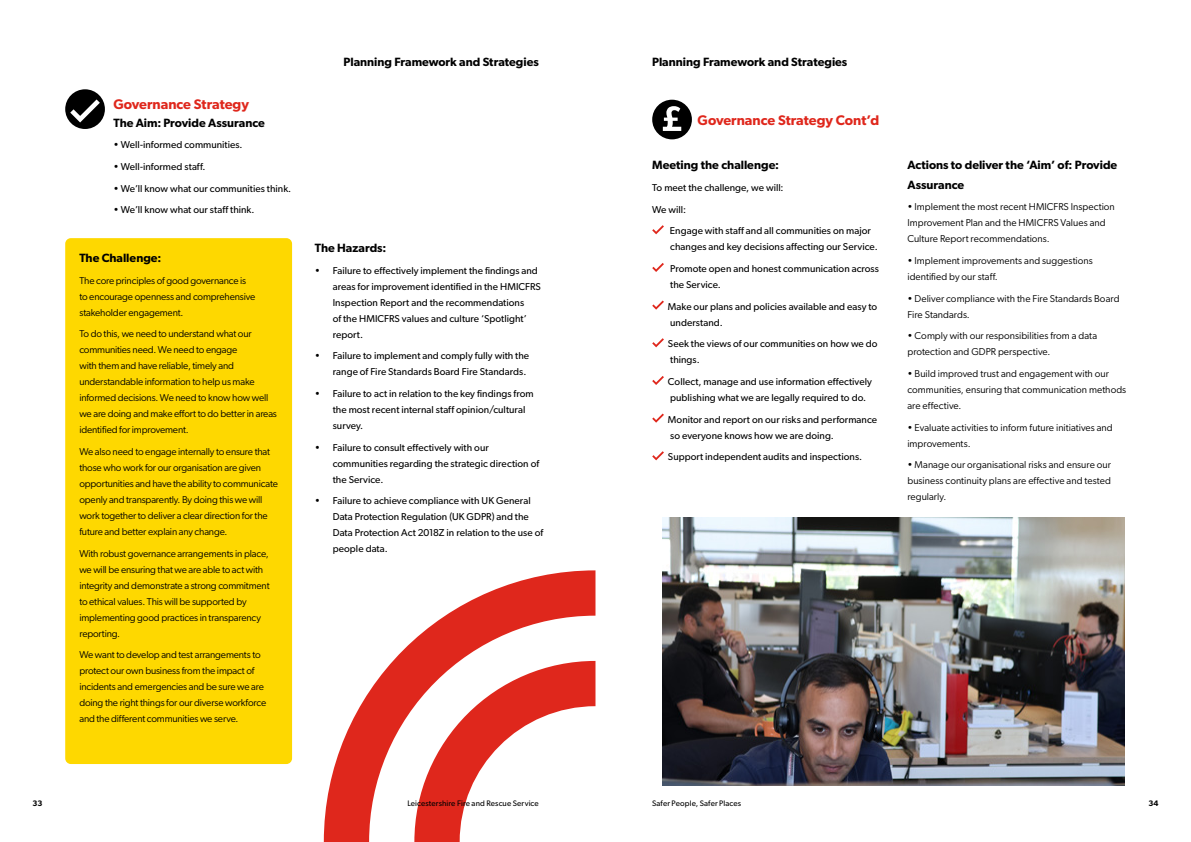
<style>
.page{position:relative;width:1191px;height:842px;background:#fff}
.page>*{position:absolute;margin:0;border:0;box-sizing:border-box;transform-origin:0 0}
.t1{font:600 14px "Gibson";color:#df271c}
.t2{font:600 12px/19.2px "Gibson";color:#000}
.t3{font:10px/16px "Gibson";letter-spacing:.005em;color:#000}
.t4{font:10px/16px "Gibson";letter-spacing:-.015em;color:#000}
.t5{font:10px/16px "Gibson";letter-spacing:.005em;color:#000}
.t6{font:8px "Gibson";letter-spacing:.015em;color:#000}
.t7{font:600 8px "Gibson";color:#000}
</style>
<div class="page">
<div style="left:65px;top:89px;width:40px;height:40px;background:#000;border-radius:50%"></div>
<svg style="left:69px;top:99px;width:31px;height:25px"></svg>
<div style="left:65px;top:238px;width:227px;height:526px;background:#fed800;border-radius:6px"></div>
<svg style="left:324px;top:570px;width:543px;height:272px"></svg>
<svg style="left:652px;top:225px;width:12px;height:9px"></svg>
<svg style="left:652px;top:263px;width:12px;height:9px"></svg>
<svg style="left:652px;top:300px;width:12px;height:10px"></svg>
<svg style="left:652px;top:338px;width:12px;height:9px"></svg>
<svg style="left:652px;top:376px;width:12px;height:9px"></svg>
<svg style="left:652px;top:414px;width:12px;height:9px"></svg>
<svg style="left:652px;top:451px;width:12px;height:9px"></svg>
<div style="left:652px;top:100px;width:40px;height:39px;background:#000;border-radius:50%"></div>
<svg style="left:663px;top:106px;width:18px;height:25px"></svg>
<img style="left:662px;top:518px;width:462px;height:267px">
<h1 class="t1" style="left:113px;top:96px;width:137px">Governance Strategy</h1>
<p class="t2" style="left:113px;top:113px;width:153px">The Aim: Provide Assurance</p>
<p class="t3" style="left:113px;top:137px;width:131px">• Well-informed communities.</p>
<p class="t3" style="left:113px;top:158px;width:94px">• Well-informed staff.</p>
<p class="t3" style="left:113px;top:180px;width:179px">• We’ll know what our communities think.</p>
<p class="t3" style="left:113px;top:202px;width:143px">• We’ll know what our staff think.</p>
<p class="t2" style="left:79px;top:248px;width:83px">The Challenge:</p>
<p class="t4" style="left:79px;top:272px;width:177px">The core principles of good governance is to encourage openness and comprehensive stakeholder engagement.</p>
<p class="t4" style="left:79px;top:326px;width:199px">To do this, we need to understand what our communities need. We need to engage<br>with them and have reliable, timely and understandable information to help us make informed decisions. We need to know how well we are doing and make effort to do better in areas identified for improvement.</p>
<p class="t4" style="left:79px;top:443px;width:200px">We also need to engage internally to ensure that those who work for our organisation are given opportunities and have the ability to communicate openly and transparently. By doing this we will work together to deliver a clear direction for the future and better explain any change.</p>
<p class="t4" style="left:79px;top:545px;width:192px">With robust governance arrangements in place, we will be ensuring that we are able to act with integrity and demonstrate a strong commitment to ethical values. This will be supported by implementing good practices in transparency reporting.</p>
<p class="t4" style="left:79px;top:647px;width:188px">We want to develop and test arrangements to protect our own business from the impact of incidents and emergencies and be sure we are doing the right things for our diverse workforce and the different communities we serve.</p>
<p class="t2" style="left:344px;top:52px;width:197px">Planning Framework and Strategies</p>
<p class="t2" style="left:315px;top:238px;width:73px">The Hazards:</p>
<p class="t3" style="left:333px;top:262px;width:209px;text-indent:-18px">• Failure to effectively implement the findings and areas for improvement identified in the HMICFRS Inspection Report and the recommendations<br>of the HMICFRS values and culture ‘Spotlight’ report.</p>
<p class="t3" style="left:315px;top:348px;width:216px;text-align:right">• Failure to implement and comply fully with the range of Fire Standards Board Fire Standards.</p>
<p class="t3" style="left:333px;top:385px;width:202px;text-indent:-18px">• Failure to act in relation to the key findings from the most recent internal staff opinion/cultural survey.</p>
<p class="t3" style="left:333px;top:439px;width:208px;text-indent:-18px">• Failure to consult effectively with our communities regarding the strategic direction of the Service.</p>
<p class="t3" style="left:333px;top:493px;width:212px;text-indent:-18px">• Failure to achieve compliance with UK General Data Protection Regulation (UK GDPR) and the Data Protection Act 2018Z in relation to the use of people data.</p>
<p class="t2" style="left:652px;top:52px;width:197px">Planning Framework and Strategies</p>
<h1 class="t1" style="left:697px;top:111px;width:183px">Governance Strategy Cont’d</h1>
<p class="t2" style="left:652px;top:155px;width:128px">Meeting the challenge:</p>
<p class="t3" style="left:652px;top:177px;width:133px;line-height:21.7px">To meet the challenge, we will:<br>We will:</p>
<p class="t3" style="left:670px;top:223px;width:209px">Engage with staff and all communities on major changes and key decisions affecting our Service.</p>
<p class="t3" style="left:670px;top:260px;width:210px">Promote open and honest communication across the Service.</p>
<p class="t3" style="left:668px;top:298px;width:211px">Make our plans and policies available and easy to understand.</p>
<p class="t3" style="left:668px;top:336px;width:211px">Seek the views of our communities on how we do things.</p>
<p class="t3" style="left:668px;top:373px;width:205px">Collect, manage and use information effectively publishing what we are legally required to do.</p>
<p class="t3" style="left:668px;top:411px;width:211px">Monitor and report on our risks and performance so everyone knows how we are doing.</p>
<p class="t3" style="left:668px;top:449px;width:196px">Support independent audits and inspections.</p>
<p class="t2" style="left:907px;top:155px;width:211px">Actions to deliver the ‘Aim’ of: Provide<br>Assurance</p>
<p class="t5" style="left:907px;top:199px;width:209px">• Implement the most recent HMICFRS Inspection<br>Improvement Plan and the HMICFRS Values and<br>Culture Report recommendations.</p>
<p class="t5" style="left:907px;top:252px;width:187px">• Implement improvements and suggestions identified by our staff.</p>
<p class="t5" style="left:907px;top:290px;width:214px">• Deliver compliance with the Fire Standards Board<br>Fire Standards.</p>
<p class="t5" style="left:907px;top:328px;width:191px">• Comply with our responsibilities from a data protection and GDPR perspective.</p>
<p class="t5" style="left:907px;top:365px;width:220px">• Build improved trust and engagement with our communities, ensuring that communication methods are effective.</p>
<p class="t4" style="left:907px;top:419px;width:207px">• Evaluate activities to inform future initiatives and improvements.</p>
<p class="t4" style="left:907px;top:457px;width:205px;text-align:justify">• Manage our organisational risks and ensure our business continuity plans are effective and tested regularly.</p>
<p class="t7" style="left:33px;top:798px;width:11px">33</p>
<p class="t6" style="left:407px;top:798px;width:133px">Leicestershire Fire and Rescue Service</p>
<p class="t6" style="left:652px;top:798px;width:90px">Safer People, Safer Places</p>
<p class="t7" style="left:1148px;top:798px;width:12px">34</p>
</div>
